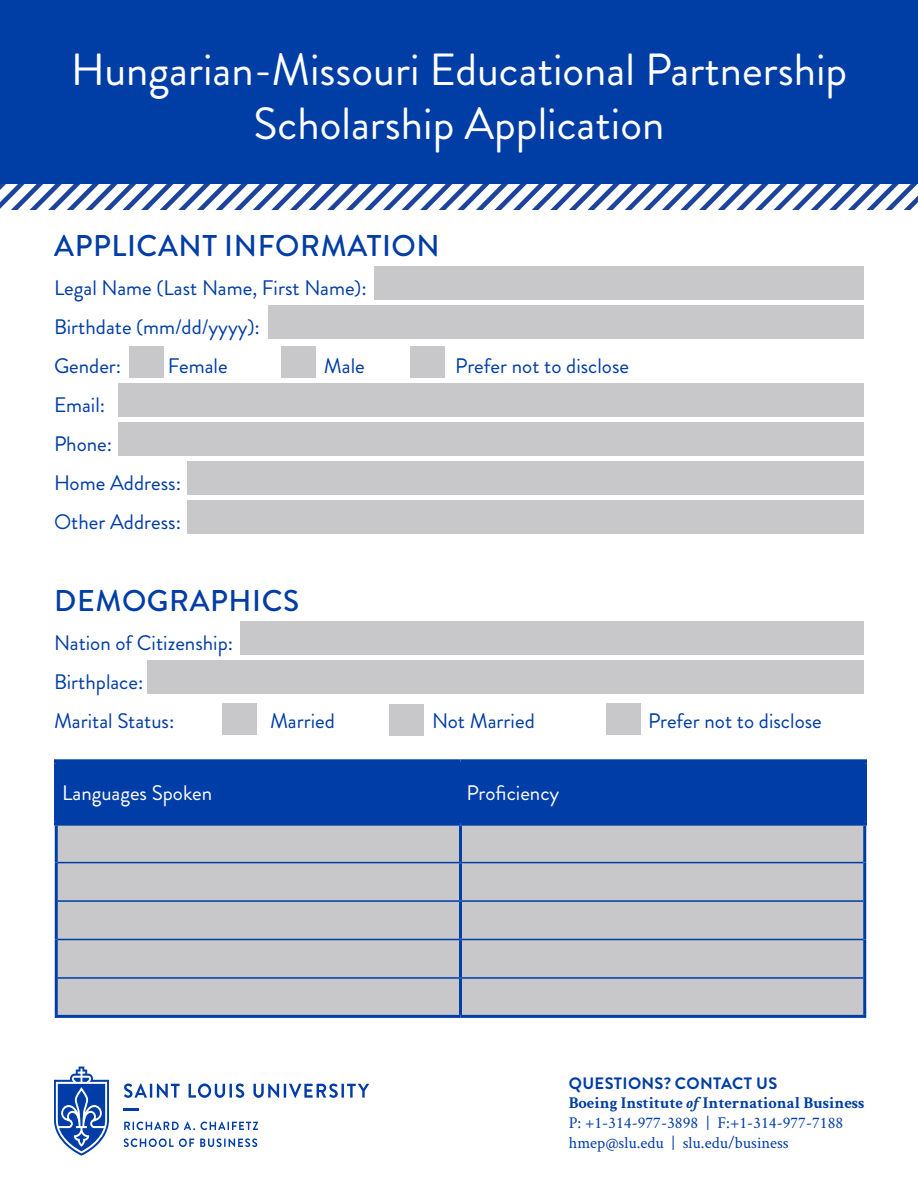
<style>
.page{position:relative;width:918px;height:1188px;background:#fff}
.page>*{position:absolute;margin:0;border:0;box-sizing:border-box;transform-origin:0 0}
.t1{font:45px/54px "Brandon Grotesque";color:#fff;text-align:center}
.t2{font:500 30px "Brandon Grotesque";letter-spacing:.02em;color:#003da5}
.t3{font:21px/39px "Brandon Grotesque";color:#003da5}
.t4{font:21px "Brandon Grotesque";color:#fff}
.t5{font:16.5px/19.8px "Crimson Text";color:#003da6}
.t6{font:700 16.5px "Brandon Grotesque";letter-spacing:.02em;color:#003da6}
.s1{font-weight:700}
.s2{font-weight:700;font-style:italic}
</style>
<div class="page">
<svg style="left:0;top:184px;width:918px;height:26px"></svg>
<div style="left:0;top:0;width:918px;height:184px;background:#003da5"></div>
<svg style="left:124px;top:1109px;width:15px;height:2px"></svg>
<svg style="left:124px;top:1138px;width:133px;height:9px"></svg>
<svg style="left:124px;top:1122px;width:134px;height:8px"></svg>
<svg style="left:124px;top:1084px;width:245px;height:14px"></svg>
<svg style="left:54px;top:1067px;width:55px;height:89px"></svg>
<div style="left:58px;top:764px;width:804px;height:57px;background:#003da6"></div>
<svg style="left:58px;top:826px;width:805px;height:189px;background:#bfc0c7"></svg>
<div style="left:54px;top:759px;width:406px;height:5px;background:#003da6"></div>
<hr style="left:54px;top:764px;width:4px;height:57px;background:#003da6">
<div style="left:460px;top:759px;width:407px;height:5px;background:#003da6"></div>
<div style="left:458px;top:764px;width:5px;height:57px;background:#003da6"></div>
<div style="left:862px;top:764px;width:5px;height:57px;background:#003da6"></div>
<div style="left:54px;top:821px;width:406px;height:5px;background:#003da6"></div>
<div style="left:460px;top:821px;width:407px;height:5px;background:#003da6"></div>
<hr style="left:459px;top:826px;width:3px;height:36px;background:#003da6">
<hr style="left:459px;top:863px;width:3px;height:37px;background:#003da6">
<hr style="left:459px;top:902px;width:3px;height:37px;background:#003da6">
<hr style="left:459px;top:940px;width:3px;height:37px;background:#003da6">
<hr style="left:459px;top:979px;width:3px;height:36px;background:#003da6">
<hr style="left:55px;top:826px;width:3px;height:37px;background:#003da6">
<hr style="left:863px;top:826px;width:3px;height:37px;background:#003da6">
<hr style="left:55px;top:901px;width:3px;height:38px;background:#003da6">
<hr style="left:863px;top:901px;width:3px;height:38px;background:#003da6">
<hr style="left:55px;top:978px;width:3px;height:37px;background:#003da6">
<hr style="left:863px;top:978px;width:3px;height:37px;background:#003da6">
<hr style="left:55px;top:1015px;width:405px;height:3px;background:#003da6">
<hr style="left:460px;top:1015px;width:406px;height:3px;background:#003da6">
<hr style="left:58px;top:862px;width:402px;height:1px;background:#003da6">
<hr style="left:460px;top:862px;width:403px;height:1px;background:#003da6">
<hr style="left:58px;top:900px;width:402px;height:2px;background:#003da6">
<hr style="left:460px;top:900px;width:403px;height:2px;background:#003da6">
<hr style="left:55px;top:863px;width:3px;height:38px;background:#003da6">
<hr style="left:863px;top:863px;width:3px;height:38px;background:#003da6">
<hr style="left:58px;top:939px;width:402px;height:1px;background:#003da6">
<hr style="left:460px;top:939px;width:403px;height:1px;background:#003da6">
<hr style="left:58px;top:977px;width:402px;height:2px;background:#003da6">
<hr style="left:460px;top:977px;width:403px;height:2px;background:#003da6">
<hr style="left:55px;top:939px;width:3px;height:39px;background:#003da6">
<hr style="left:863px;top:939px;width:3px;height:39px;background:#003da6">
<div style="left:268px;top:305px;width:596px;height:34px;background:#c8c7c9"></div>
<div style="left:374px;top:266px;width:490px;height:34px;background:#c8c7c9"></div>
<div style="left:119px;top:384px;width:745px;height:33px;background:#c8c7c9"></div>
<div style="left:119px;top:423px;width:745px;height:33px;background:#c8c7c9"></div>
<div style="left:187px;top:462px;width:677px;height:33px;background:#c8c7c9"></div>
<div style="left:187px;top:501px;width:677px;height:33px;background:#c8c7c9"></div>
<div style="left:60px;top:827px;width:395px;height:32px;background:#c8c7c9"></div>
<div style="left:60px;top:866px;width:395px;height:32px;background:#c8c7c9"></div>
<div style="left:60px;top:904px;width:394px;height:32px;background:#c8c7c9"></div>
<div style="left:60px;top:943px;width:394px;height:31px;background:#c8c7c9"></div>
<div style="left:60px;top:981px;width:394px;height:32px;background:#c8c7c9"></div>
<div style="left:465px;top:827px;width:395px;height:32px;background:#c8c7c9"></div>
<div style="left:465px;top:866px;width:395px;height:32px;background:#c8c7c9"></div>
<div style="left:465px;top:904px;width:395px;height:32px;background:#c8c7c9"></div>
<div style="left:465px;top:943px;width:395px;height:32px;background:#c8c7c9"></div>
<div style="left:465px;top:981px;width:395px;height:32px;background:#c8c7c9"></div>
<div style="left:129px;top:346px;width:35px;height:32px;background:#c8c7c9"></div>
<div style="left:281px;top:346px;width:35px;height:31px;background:#c8c7c9"></div>
<div style="left:411px;top:346px;width:34px;height:31px;background:#c8c7c9"></div>
<div style="left:223px;top:703px;width:34px;height:32px;background:#c8c7c9"></div>
<div style="left:389px;top:704px;width:34px;height:32px;background:#c8c7c9"></div>
<div style="left:607px;top:703px;width:34px;height:32px;background:#c8c7c9"></div>
<div style="left:147px;top:660px;width:717px;height:33px;background:#c8c7c9"></div>
<div style="left:240px;top:621px;width:624px;height:33px;background:#c8c7c9"></div>
<h1 class="t1" style="left:71px;top:44px;width:778px">Hungarian-Missouri Educational Partnership<br>Scholarship Application</h1>
<h2 class="t2" style="left:54px;top:225px;width:387px">APPLICANT INFORMATION</h2>
<p class="t3" style="left:54px;top:269px;width:314px">Legal Name (Last Name, First Name):<br>Birthdate (mm/dd/yyyy):<br>Gender:</p>
<p class="t3" style="left:168px;top:347px;width:61px">Female</p>
<p class="t3" style="left:324px;top:347px;width:42px">Male</p>
<p class="t3" style="left:455px;top:347px;width:175px">Prefer not to disclose</p>
<p class="t3" style="left:54px;top:386px;width:129px">Email:<br>Phone:<br>Home Address:<br>Other Address:</p>
<h2 class="t2" style="left:54px;top:580px;width:247px">DEMOGRAPHICS</h2>
<p class="t3" style="left:54px;top:624px;width:181px">Nation of Citizenship:<br>Birthplace:<br>Marital Status:</p>
<p class="t3" style="left:270px;top:702px;width:66px">Married</p>
<p class="t3" style="left:432px;top:702px;width:104px">Not Married</p>
<p class="t3" style="left:648px;top:702px;width:175px">Prefer not to disclose</p>
<p class="t4" style="left:62px;top:778px;width:152px">Languages Spoken</p>
<p class="t4" style="left:466px;top:778px;width:94px">Proficiency</p>
<p class="t6" style="left:569px;top:1071px;width:210px">QUESTIONS? CONTACT US</p>
<p class="t5" style="left:569px;top:1093px;width:297px"><span class="s1">Boeing Institute</span> <span class="s2">of</span> <span class="s1">International Business<br></span>P: +1-314-977-3898 | F:+1-314-977-7188 hmep@slu.edu | slu.edu/business</p>
</div>
